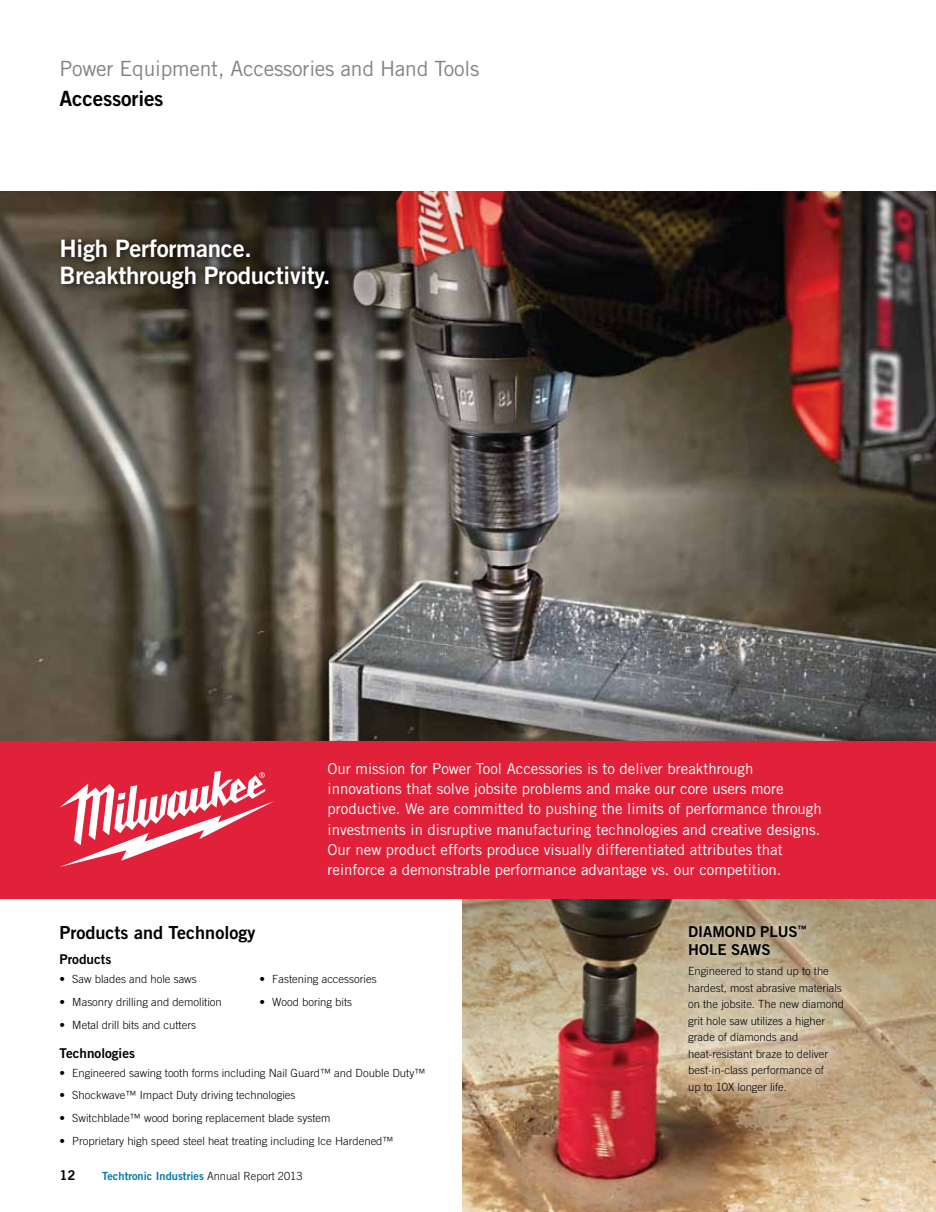
<style>
.page{position:relative;width:936px;height:1212px;background:#fff}
.page>*{position:absolute;margin:0;border:0;box-sizing:border-box;transform-origin:0 0}
.t1{font:24px/27px "Trade Gothic Bold Two";letter-spacing:-.01em;color:#fff}
.t2{font:21px "Trade Gothic";letter-spacing:-.01em;color:#808285}
.t3{font:21px "Trade Gothic Bold Two";letter-spacing:-.01em;color:#000}
.t4{font:18px "Trade Gothic Bold Two";color:#000}
.t5{font:15px/20.2px "Trade Gothic";color:#fff}
.t6{font:15px "Trade Gothic Bold Two";color:#000}
.t7{font:13.5px "Trade Gothic Bold Two";color:#000}
.t8{font:300 11.25px/16.5px "Trade Gothic";color:#000}
.t9{font:11.25px "Trade Gothic Bold Two";letter-spacing:.005em;color:#0078a8}
.t10{font:8.7px "Trade Gothic Bold Two";color:#000}
.s1{font-family:"Trade Gothic";font-weight:300;color:#000}
</style>
<div class="page">
<img style="left:462px;top:899px;width:473px;height:313px">
<img style="left:0;top:191px;width:935px;height:550px">
<div style="left:57px;top:234px;width:282px;height:65px;background:#000;opacity:.75"></div>
<div style="left:669px;top:950px;width:192px;height:161px;background:#fff;opacity:.75"></div>
<div style="left:679px;top:916px;width:136px;height:49px;background:#fff;opacity:.75"></div>
<div style="left:0;top:741px;width:935px;height:158px;background:#e1213a"></div>
<svg style="left:60px;top:771px;width:214px;height:96px"></svg>
<h2 class="t2" style="left:60px;top:56px;width:421px">Power Equipment, Accessories and Hand Tools</h2>
<h2 class="t3" style="left:60px;top:85px;width:106px">Accessories</h2>
<h1 class="t1" style="left:60px;top:234px;width:272px">High Performance.<br>Breakthrough Productivity.</h1>
<p class="t5" style="left:327px;top:758px;width:495px">Our mission for Power Tool Accessories is to deliver breakthrough innovations that solve jobsite problems and make our core users more productive. We are committed to pushing the limits of performance through investments in disruptive manufacturing technologies and creative designs.<br>Our new product efforts produce visually differentiated attributes that reinforce a demonstrable performance advantage vs. our competition.</p>
<h3 class="t4" style="left:60px;top:922px;width:197px">Products and Technology</h3>
<p class="t7" style="left:60px;top:951px;width:53px">Products</p>
<p class="t8" style="left:60px;top:970px;width:139px">• Saw blades and hole saws</p>
<p class="t8" style="left:259px;top:970px;width:119px">• Fastening accessories</p>
<p class="t8" style="left:60px;top:993px;width:164px">• Masonry drilling and demolition</p>
<p class="t8" style="left:259px;top:993px;width:94px">• Wood boring bits</p>
<p class="t8" style="left:60px;top:1016px;width:138px">• Metal drill bits and cutters</p>
<p class="t7" style="left:60px;top:1045px;width:77px">Technologies</p>
<p class="t8" style="left:60px;top:1064px;width:367px">• Engineered sawing tooth forms including Nail Guard™ and Double Duty™</p>
<p class="t8" style="left:60px;top:1087px;width:237px">• Shockwave™ Impact Duty driving technologies</p>
<p class="t8" style="left:60px;top:1110px;width:272px">• Switchblade™ wood boring replacement blade system</p>
<p class="t8" style="left:60px;top:1133px;width:335px">• Proprietary high speed steel heat treating including Ice Hardened™</p>
<p class="t7" style="left:60px;top:1167px;width:18px">12</p>
<p class="t9" style="left:102px;top:1169px;width:202px">Techtronic Industries <span class="s1">Annual Report 2013</span></p>
<h3 class="t6" style="left:688px;top:922px;width:92px">Diamond Plus</h3>
<p class="t10" style="left:797px;top:923px;width:10px">™</p>
<h3 class="t6" style="left:688px;top:940px;width:63px">Hole Saws</h3>
<p class="t8" style="left:688px;top:963px;width:157px">Engineered to stand up to the hardest, most abrasive materials on the jobsite. The new diamond grit hole saw utilizes a higher grade of diamonds and heat-resistant braze to deliver best-in-class performance of<br>up to 10X longer life.</p>
</div>
